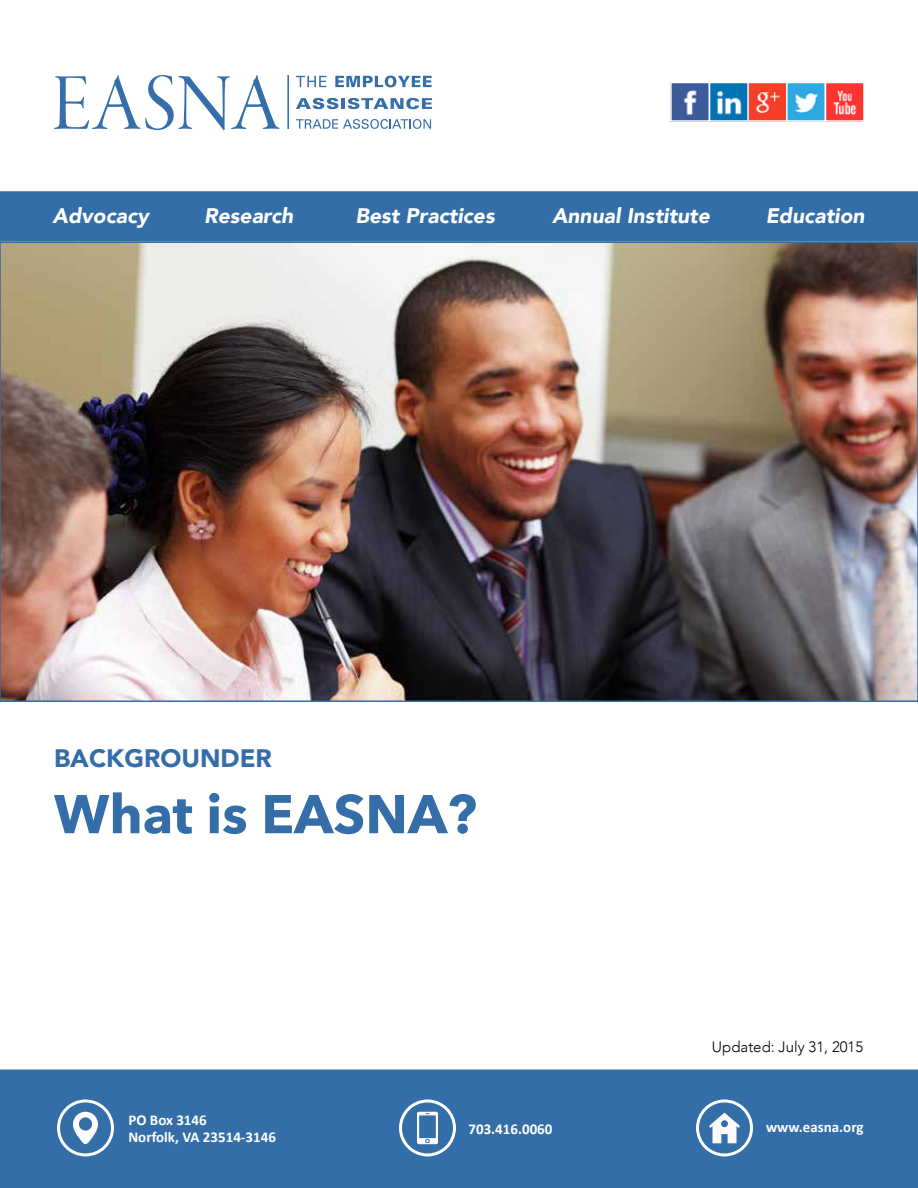
<style>
.page{position:relative;width:918px;height:1188px;background:#fff}
.page>*{position:absolute;margin:0;border:0;box-sizing:border-box;transform-origin:0 0}
.t1{font:700 54px "Avenir Next";color:#346da8}
.t2{font:900 25.2px "Avenir";color:#346da8}
.t3{font:italic 900 21px "Avenir";color:#fff}
.t4{font:700 15px/16.2px "Calibri";color:#fff}
.t5{font:300 15px "Avenir";color:#000}
</style>
<div class="page">
<img style="left:3px;top:245px;width:912px;height:454px">
<div style="left:1px;top:1070px;width:916px;height:117px;background:#346ea9"></div>
<div style="left:0;top:1070px;width:918px;height:118px;border:2px solid #346ea9"></div>
<svg style="left:73px;top:1112px;width:25px;height:32px"></svg>
<svg style="left:417px;top:1112px;width:21px;height:32px"></svg>
<svg style="left:709px;top:1113px;width:31px;height:30px"></svg>
<div style="left:1px;top:192px;width:916px;height:49px;background:#346ea9"></div>
<div style="left:0;top:191px;width:918px;height:51px;border:2px solid #346ea9"></div>
<img style="left:673px;top:85px;width:189px;height:34px">
<div style="left:670px;top:82px;width:40px;height:40px;border:2px solid #fff"></div>
<div style="left:747px;top:82px;width:40px;height:40px;border:2px solid #fff"></div>
<div style="left:709px;top:82px;width:40px;height:40px;border:2px solid #fff"></div>
<div style="left:786px;top:82px;width:40px;height:40px;border:2px solid #fff"></div>
<div style="left:825px;top:82px;width:40px;height:40px;border:2px solid #fff"></div>
<div style="left:57px;top:1099px;width:57px;height:57px;border:3px solid #fff;border-radius:50%"></div>
<div style="left:399px;top:1099px;width:57px;height:57px;border:3px solid #fff;border-radius:50%"></div>
<svg style="left:54px;top:75px;width:226px;height:55px"></svg>
<svg style="left:296px;top:76px;width:30px;height:11px"></svg>
<svg style="left:335px;top:76px;width:97px;height:11px"></svg>
<svg style="left:296px;top:98px;width:42px;height:11px"></svg>
<hr style="left:341px;top:98px;width:4px;height:11px;background:#356ea9">
<svg style="left:348px;top:98px;width:84px;height:11px"></svg>
<svg style="left:296px;top:119px;width:135px;height:10px"></svg>
<hr style="left:287px;top:75px;width:2px;height:54px;background:#356ea9">
<div style="left:696px;top:1099px;width:57px;height:57px;border:3px solid #fff;border-radius:50%"></div>
<h3 class="t3" style="left:52px;top:198px;width:98px">Advocacy</h3>
<h3 class="t3" style="left:204px;top:198px;width:91px">Research</h3>
<h3 class="t3" style="left:356px;top:198px;width:141px">Best Practices</h3>
<h3 class="t3" style="left:552px;top:198px;width:159px">Annual Institute</h3>
<h3 class="t3" style="left:766px;top:198px;width:100px">Education</h3>
<h2 class="t2" style="left:54px;top:737px;width:219px">BACKGROUNDER</h2>
<h1 class="t1" style="left:54px;top:768px;width:424px">What is EASNA?</h1>
<p class="t5" style="left:712px;top:1037px;width:153px">Updated: July 31, 2015</p>
<p class="t4" style="left:128px;top:1112px;width:149px">PO Box 3146<br>Norfolk, VA 23514-3146</p>
<p class="t4" style="left:468px;top:1121px;width:86px">703.416.0060</p>
<p class="t4" style="left:766px;top:1119px;width:99px">www.easna.org</p>
</div>
